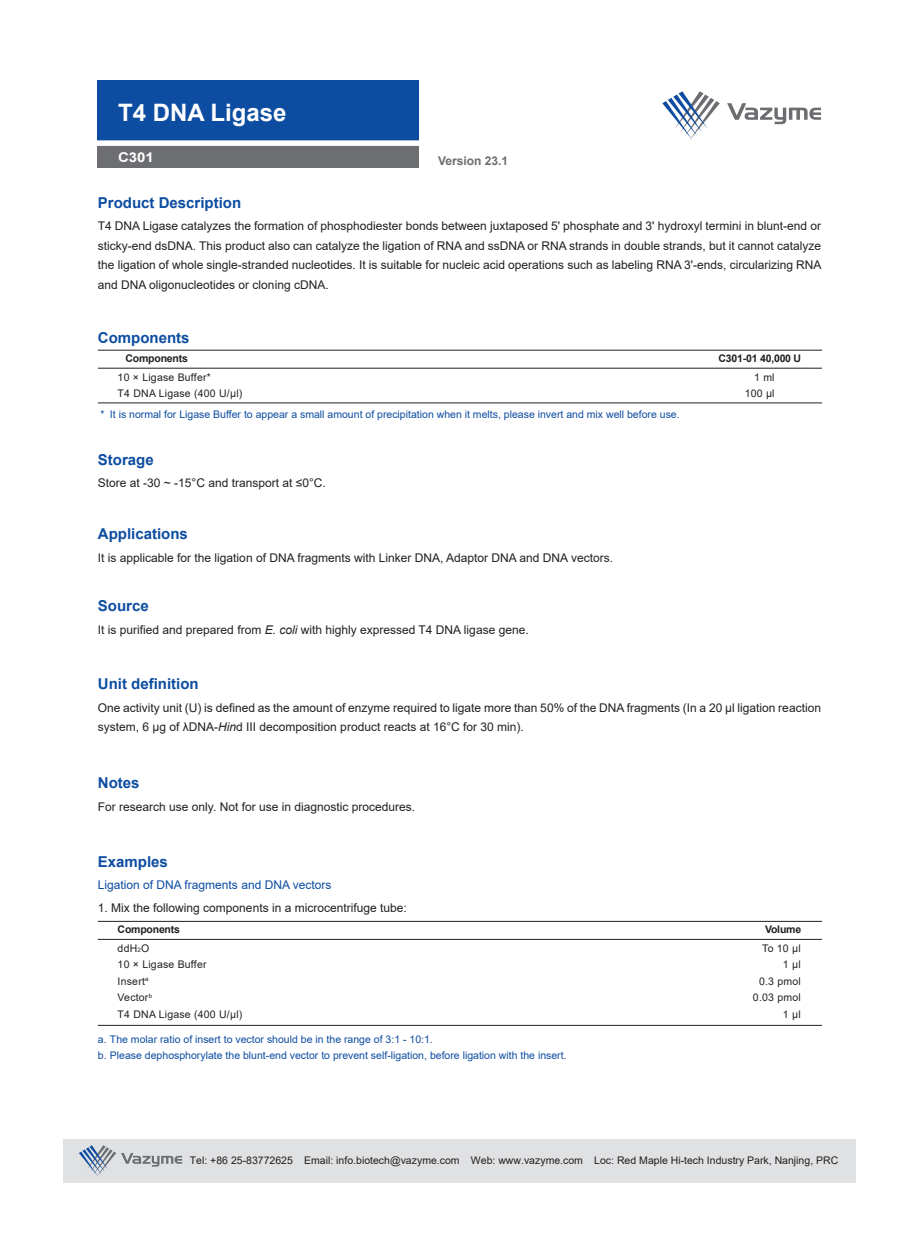
<style>
.page{position:relative;width:919px;height:1238px;background:#fff}
.page>*{position:absolute;margin:0;border:0;box-sizing:border-box;transform-origin:0 0}
.t1{font:700 24px "Arial";color:#fff}
.t2{font:700 15px "Arial";color:#0d4da1}
.t3{font:700 13.5px "Arial";color:#fff;scale:1.11 1}
.t4{font:12px/19.5px "Arial";color:#231f20;text-align:justify}
.t5{font:12px "Arial";color:#0d4da1}
.t6{font:700 12px "Arial";color:#6c6d70}
.t7{font:10.5px/16.5px "Arial";color:#0d4da1}
.t8{font:10.5px/16.5px "Arial";color:#231f20;text-align:right}
.t9{font:10.5px/16.5px "Arial";letter-spacing:.02em;color:#231f20}
.t10{font:700 10.5px/18.5px "Arial";letter-spacing:-.02em;color:#231f20}
.s1{font-style:italic}
.s2{font-weight:400}
.s3{font-weight:400;font-size:6.15px}
</style>
<div class="page">
<img style="left:98px;top:81px;width:320px;height:87px">
<svg style="left:662px;top:91px;width:57px;height:49px"></svg>
<svg style="left:727px;top:103px;width:94px;height:21px"></svg>
<hr style="left:98px;top:402px;width:724px;height:1px;background:#231f20">
<hr style="left:98px;top:368px;width:724px;height:1px;background:#231f20">
<hr style="left:98px;top:350px;width:724px;height:1px;background:#231f20">
<hr style="left:98px;top:1024px;width:724px;height:1px;background:#231f20">
<hr style="left:98px;top:939px;width:724px;height:1px;background:#231f20">
<hr style="left:98px;top:921px;width:724px;height:1px;background:#231f20">
<svg style="left:79px;top:1145px;width:103px;height:31px;background:#c4c8cf"></svg>
<h1 class="t1" style="left:118px;top:96px;width:170px">T4 DNA Ligase</h1>
<p class="t3" style="left:118px;top:148px;width:34px">C301</p>
<p class="t6" style="left:438px;top:152px;width:72px">Version 23.1</p>
<p class="t2" style="left:98px;top:192px;width:145px">Product Description</p>
<p class="t4" style="left:98px;top:216px;width:725px">T4 DNA Ligase catalyzes the formation of phosphodiester bonds between juxtaposed 5' phosphate and 3' hydroxyl termini in blunt-end or sticky-end dsDNA. This product also can catalyze the ligation of RNA and ssDNA or RNA strands in double strands, but it cannot catalyze the ligation of whole single-stranded nucleotides. It is suitable for nucleic acid operations such as labeling RNA 3'-ends, circularizing RNA and DNA oligonucleotides or cloning cDNA.</p>
<p class="t2" style="left:98px;top:327px;width:93px">Components</p>
<p class="t10" style="left:125px;top:349px;width:64px">Components</p>
<p class="t9" style="left:118px;top:368px;width:126px">10 × Ligase Buffer*<br>T4 DNA Ligase (400 U/μl)</p>
<p class="t7" style="left:100px;top:405px;width:580px">* It is normal for Ligase Buffer to appear a small amount of precipitation when it melts, please invert and mix well before use.</p>
<p class="t2" style="left:98px;top:449px;width:57px">Storage</p>
<p class="t4" style="left:98px;top:473px;width:229px">Store at -30 ~ -15°C and transport at ≤0°C.</p>
<p class="t2" style="left:98px;top:523px;width:92px">Applications</p>
<p class="t4" style="left:98px;top:547px;width:516px">It is applicable for the ligation of DNA fragments with Linker DNA, Adaptor DNA and DNA vectors.</p>
<p class="t2" style="left:98px;top:595px;width:52px">Source</p>
<p class="t4" style="left:98px;top:619px;width:432px">It is purified and prepared from <span class="s1">E. coli</span> with highly expressed T4 DNA ligase gene.</p>
<p class="t10" style="left:718px;top:349px;width:84px">C301-01 40,000 U</p>
<p class="t8" style="left:744px;top:368px;width:31px">1 ml<br>100 μl</p>
<p class="t2" style="left:98px;top:673px;width:102px">Unit definition</p>
<p class="t4" style="left:98px;top:697px;width:724px">One activity unit (U) is defined as the amount of enzyme required to ligate more than 50% of the DNA fragments (In a 20 μl ligation reaction system, 6 μg of λDNA-<span class="s1">Hin</span>d III decomposition product reacts at 16°C for 30 min).</p>
<p class="t2" style="left:98px;top:772px;width:43px">Notes</p>
<p class="t4" style="left:98px;top:796px;width:319px">For research use only. Not for use in diagnostic procedures.</p>
<p class="t2" style="left:98px;top:850px;width:72px">Examples</p>
<p class="t5" style="left:98px;top:876px;width:235px">Ligation of DNA fragments and DNA vectors</p>
<p class="t4" style="left:98px;top:897px;width:310px">1. Mix the following components in a microcentrifuge tube:</p>
<p class="t10" style="left:118px;top:920px;width:64px">Components <span class="s2">ddH</span><span class="s3">2</span><span class="s2">O</span></p>
<p class="t9" style="left:118px;top:956px;width:126px">10 × Ligase Buffer<br>Insert<sup>a<br></sup>Vector<sup>b<br></sup>T4 DNA Ligase (400 U/μl)</p>
<p class="t7" style="left:98px;top:1030px;width:470px">a. The molar ratio of insert to vector should be in the range of 3:1 - 10:1.<br>b. Please dephosphorylate the blunt-end vector to prevent self-ligation, before ligation with the insert.</p>
<p class="t10" style="left:765px;top:920px;width:38px">Volume</p>
<p class="t9" style="left:752px;top:939px;width:49px;text-align:right">To 10 μl<br>1 μl<br>0.3 pmol<br>0.03 pmol<br>1 μl</p>
<p class="t8" style="left:190px;top:1151px;width:650px">Tel: +86 25-83772625 Email: info.biotech@vazyme.com Web: www.vazyme.com Loc: Red Maple Hi-tech Industry Park, Nanjing, PRC</p>
</div>
